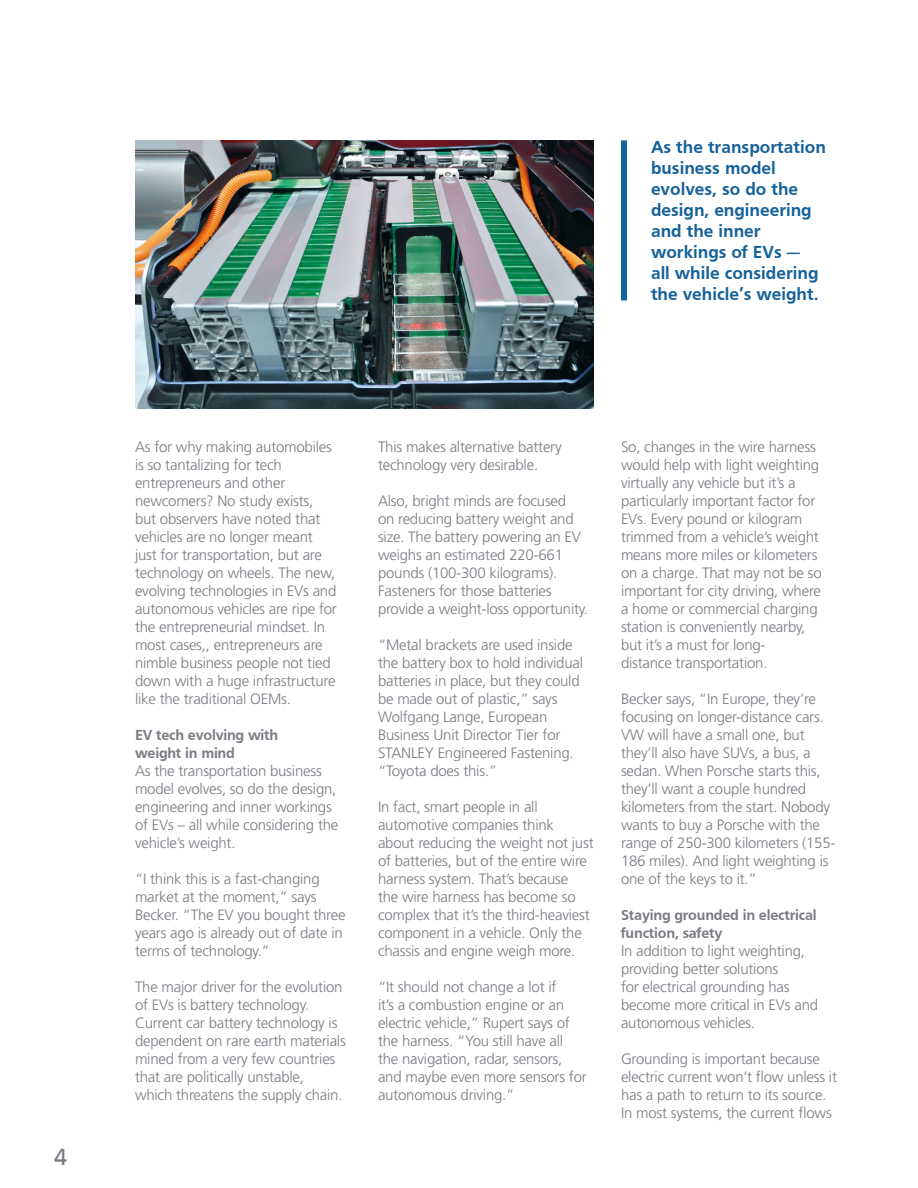
<style>
.page{position:relative;width:918px;height:1188px;background:#fff}
.page>*{position:absolute;margin:0;border:0;box-sizing:border-box;transform-origin:0 0}
.t1{font:24px "Frutiger";color:#7a7b83}
.t2{font:700 18px/21px "Frutiger";color:#156199}
.t3{font:300 15px/18px "Frutiger";letter-spacing:-.015em;color:#7a7b83}
.t4{font:700 15px/18px "Frutiger";letter-spacing:-.015em;color:#7a7b83}
</style>
<div class="page">
<div style="left:621px;top:140px;width:6px;height:160px;background:#156199"></div>
<img style="left:135px;top:140px;width:459px;height:268px">
<h1 class="t1" style="left:54px;top:1143px;width:14px">4</h1>
<p class="t2" style="left:651px;top:137px;width:176px">As the transportation business model evolves, so do the design, engineering and the inner workings of EVs —</p>
<p class="t2" style="left:651px;top:263px;width:169px">all while considering the vehicle’s weight.</p>
<p class="t3" style="left:135px;top:438px;width:203px">As for why making automobiles is so tantalizing for tech entrepreneurs and other newcomers? No study exists, but observers have noted that vehicles are no longer meant just for transportation, but are technology on wheels. The new, evolving technologies in EVs and autonomous vehicles are ripe for the entrepreneurial mindset. In most cases,, entrepreneurs are nimble business people not tied down with a huge infrastructure like the traditional OEMs.</p>
<p class="t4" style="left:135px;top:726px;width:145px">EV tech evolving with</p>
<p class="t4" style="left:135px;top:744px;width:102px">weight in mind</p>
<p class="t3" style="left:135px;top:762px;width:205px">As the transportation business model evolves, so do the design, engineering and inner workings of EVs – all while considering the vehicle’s weight.</p>
<p class="t3" style="left:135px;top:870px;width:212px">“I think this is a fast-changing market at the moment,” says<br>Becker. “The EV you bought three years ago is already out of date in terms of technology.”</p>
<p class="t3" style="left:135px;top:978px;width:212px">The major driver for the evolution of EVs is battery technology.<br>Current car battery technology is dependent on rare earth materials mined from a very few countries that are politically unstable,<br>which threatens the supply chain.</p>
<p class="t3" style="left:378px;top:438px;width:185px">This makes alternative battery technology very desirable.</p>
<p class="t3" style="left:378px;top:492px;width:212px">Also, bright minds are focused<br>on reducing battery weight and size. The battery powering an EV weighs an estimated 220-661 pounds (100-300 kilograms).<br>Fasteners for those batteries provide a weight-loss opportunity.</p>
<p class="t3" style="left:378px;top:636px;width:207px">“Metal brackets are used inside the battery box to hold individual batteries in place, but they could be made out of plastic,” says<br>Wolfgang Lange, European<br>Business Unit Director Tier for<br>STANLEY Engineered Fastening. “Toyota does this.”</p>
<p class="t3" style="left:378px;top:798px;width:217px">In fact, smart people in all automotive companies think about reducing the weight not just of batteries, but of the entire wire harness system. That’s because<br>the wire harness has become so complex that it’s the third-heaviest component in a vehicle. Only the chassis and engine weigh more.</p>
<p class="t3" style="left:378px;top:978px;width:210px">“It should not change a lot if<br>it’s a combustion engine or an electric vehicle,” Rupert says of the harness. “You still have all the navigation, radar, sensors, and maybe even more sensors for autonomous driving.”</p>
<p class="t3" style="left:621px;top:438px;width:202px">So, changes in the wire harness would help with light weighting virtually any vehicle but it’s a particularly important factor for<br>EVs. Every pound or kilogram trimmed from a vehicle’s weight means more miles or kilometers on a charge. That may not be so important for city driving, where a home or commercial charging station is conveniently nearby,</p>
<p class="t3" style="left:621px;top:636px;width:146px">but it’s a must for long-</p>
<p class="t3" style="left:621px;top:654px;width:148px">distance transportation.</p>
<p class="t3" style="left:621px;top:690px;width:216px">Becker says, “In Europe, they’re focusing on longer-distance cars.<br>VW will have a small one, but they’ll also have SUVs, a bus, a sedan. When Porsche starts this, they’ll want a couple hundred kilometers from the start. Nobody wants to buy a Porsche with the range of 250-300 kilometers (155-<br>186 miles). And light weighting is one of the keys to it.”</p>
<p class="t4" style="left:621px;top:906px;width:197px">Staying grounded in electrical function, safety</p>
<p class="t3" style="left:621px;top:942px;width:199px">In addition to light weighting, providing better solutions<br>for electrical grounding has become more critical in EVs and autonomous vehicles.</p>
<p class="t3" style="left:621px;top:1050px;width:218px">Grounding is important because electric current won’t flow unless it has a path to return to its source.<br>In most systems, the current flows</p>
</div>
